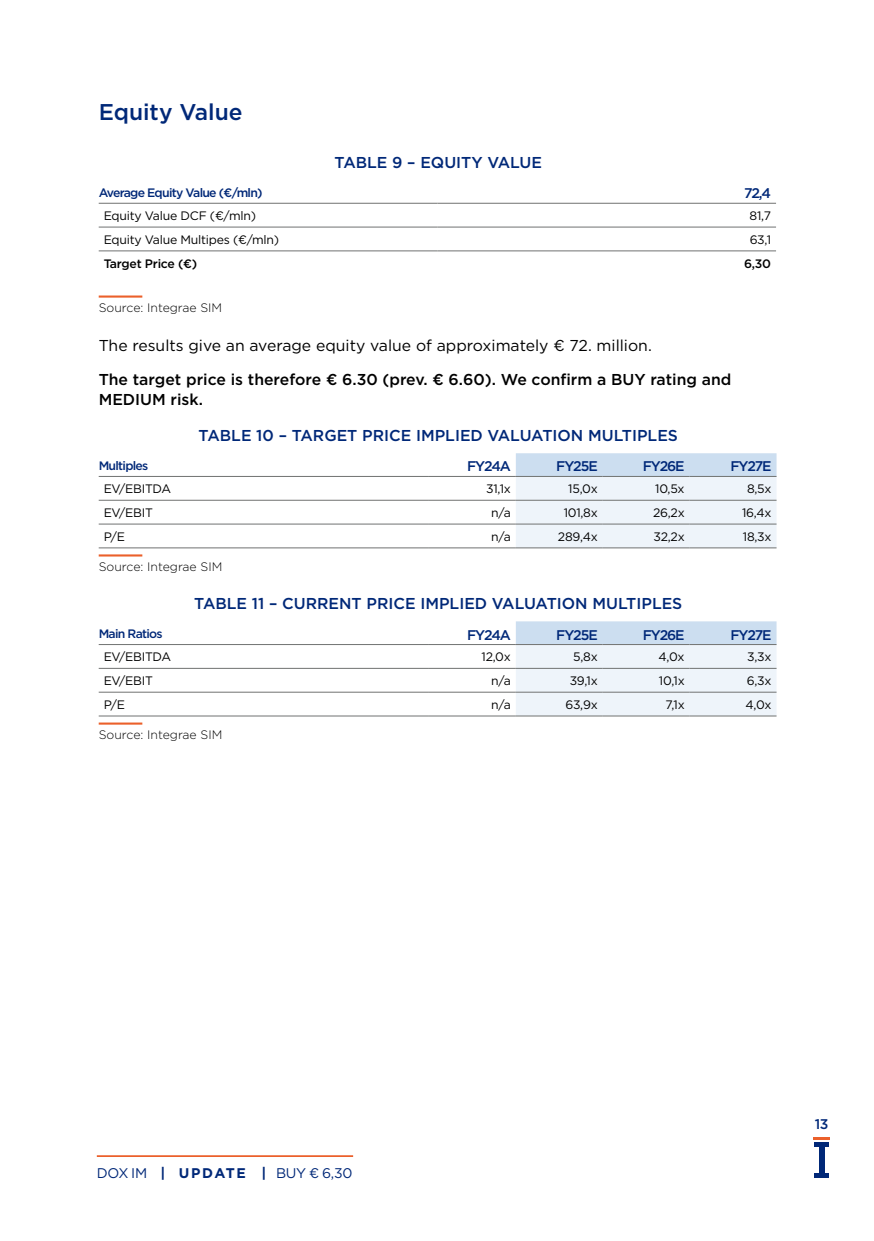
<style>
.page{position:relative;width:874px;height:1241px;background:#fff}
.page>*{position:absolute;margin:0;border:0;box-sizing:border-box;transform-origin:0 0}
.t1{font:500 22.75px "Gotham";color:#002878}
.t2{font:500 15.75px "Gotham";color:#002878}
.t3{font:500 15.75px/19.2px "Gotham";color:#000}
.t4{font:15.75px "Gotham";color:#000}
.t5{font:500 14px "Gotham";letter-spacing:-.08em;color:#002878}
.t6{font:14px "Gotham";letter-spacing:-.025em;color:#002878}
.t7{font:12.25px "Gotham";letter-spacing:-.02em;color:#000}
.t8{font:300 12.25px "Gotham";color:#000}
.t9{font:500 12.25px "Gotham";letter-spacing:-.06em;color:#002878}
.t10{font:500 12.25px "Gotham";letter-spacing:-.02em;color:#000}
.s1{font-weight:700}
</style>
<div class="page">
<div style="left:818px;top:1145px;width:6px;height:28px;background:#002878"></div>
<div style="left:814px;top:1141px;width:14px;height:5px;background:#002878"></div>
<div style="left:814px;top:1172px;width:14px;height:5px;background:#002878"></div>
<hr style="left:812px;top:1136px;width:17px;height:3px;background:#eb602b">
<hr style="left:97px;top:1154px;width:256px;height:2px;background:#eb602b">
<hr style="left:99px;top:295px;width:43px;height:2px;background:#eb602b">
<hr style="left:99px;top:554px;width:43px;height:2px;background:#eb602b">
<hr style="left:99px;top:722px;width:43px;height:2px;background:#eb602b">
<hr style="left:99px;top:203px;width:338px;height:1px;background:#707271">
<hr style="left:437px;top:203px;width:338px;height:1px;background:#707271">
<hr style="left:99px;top:250px;width:338px;height:1px;background:#707271">
<hr style="left:437px;top:250px;width:338px;height:1px;background:#707271">
<hr style="left:99px;top:227px;width:338px;height:1px;background:#707271">
<hr style="left:437px;top:227px;width:338px;height:1px;background:#707271">
<svg style="left:515px;top:453px;width:261px;height:94px;background:#e3ecf5"></svg>
<hr style="left:99px;top:476px;width:329px;height:1px;background:#707271">
<hr style="left:428px;top:476px;width:87px;height:1px;background:#707271">
<hr style="left:515px;top:476px;width:87px;height:1px;background:#707271">
<hr style="left:602px;top:476px;width:87px;height:1px;background:#707271">
<hr style="left:689px;top:476px;width:87px;height:1px;background:#707271">
<hr style="left:99px;top:499px;width:329px;height:1px;background:#707271">
<hr style="left:428px;top:499px;width:87px;height:1px;background:#707271">
<hr style="left:515px;top:499px;width:87px;height:1px;background:#707271">
<hr style="left:602px;top:499px;width:87px;height:1px;background:#707271">
<hr style="left:689px;top:499px;width:87px;height:1px;background:#707271">
<hr style="left:99px;top:523px;width:329px;height:1px;background:#707271">
<hr style="left:428px;top:523px;width:87px;height:1px;background:#707271">
<hr style="left:515px;top:523px;width:87px;height:1px;background:#707271">
<hr style="left:602px;top:523px;width:87px;height:1px;background:#707271">
<hr style="left:689px;top:523px;width:87px;height:1px;background:#707271">
<hr style="left:99px;top:547px;width:329px;height:1px;background:#707271">
<hr style="left:428px;top:547px;width:87px;height:1px;background:#707271">
<hr style="left:515px;top:547px;width:87px;height:1px;background:#707271">
<hr style="left:602px;top:547px;width:87px;height:1px;background:#707271">
<hr style="left:689px;top:547px;width:87px;height:1px;background:#707271">
<svg style="left:515px;top:621px;width:261px;height:94px;background:#e3ecf5"></svg>
<hr style="left:99px;top:644px;width:329px;height:1px;background:#707271">
<hr style="left:428px;top:644px;width:87px;height:1px;background:#707271">
<hr style="left:515px;top:644px;width:87px;height:1px;background:#707271">
<hr style="left:602px;top:644px;width:87px;height:1px;background:#707271">
<hr style="left:689px;top:644px;width:87px;height:1px;background:#707271">
<hr style="left:99px;top:667px;width:329px;height:1px;background:#707271">
<hr style="left:428px;top:667px;width:87px;height:1px;background:#707271">
<hr style="left:515px;top:667px;width:87px;height:1px;background:#707271">
<hr style="left:602px;top:667px;width:87px;height:1px;background:#707271">
<hr style="left:689px;top:667px;width:87px;height:1px;background:#707271">
<hr style="left:99px;top:691px;width:329px;height:1px;background:#707271">
<hr style="left:428px;top:691px;width:87px;height:1px;background:#707271">
<hr style="left:515px;top:691px;width:87px;height:1px;background:#707271">
<hr style="left:602px;top:691px;width:87px;height:1px;background:#707271">
<hr style="left:689px;top:691px;width:87px;height:1px;background:#707271">
<hr style="left:99px;top:715px;width:329px;height:1px;background:#707271">
<hr style="left:428px;top:715px;width:87px;height:1px;background:#707271">
<hr style="left:515px;top:715px;width:87px;height:1px;background:#707271">
<hr style="left:602px;top:715px;width:87px;height:1px;background:#707271">
<hr style="left:689px;top:715px;width:87px;height:1px;background:#707271">
<h1 class="t1" style="left:99px;top:97px;width:145px">Equity Value</h1>
<p class="t2" style="left:334px;top:152px;width:209px">TABLE 9 – EQUITY VALUE</p>
<p class="t9" style="left:99px;top:184px;width:165px">Average Equity Value (€/mln)</p>
<p class="t5" style="left:743px;top:184px;width:28px">72,4</p>
<p class="t7" style="left:104px;top:208px;width:154px">Equity Value DCF (€/mln)</p>
<p class="t7" style="left:749px;top:208px;width:23px">81,7</p>
<p class="t7" style="left:104px;top:232px;width:177px">Equity Value Multipes (€/mln)</p>
<p class="t7" style="left:749px;top:232px;width:23px">63,1</p>
<p class="t10" style="left:104px;top:255px;width:95px">Target Price (€)</p>
<p class="t10" style="left:743px;top:255px;width:29px">6,30</p>
<p class="t8" style="left:99px;top:300px;width:125px">Source: Integrae SIM</p>
<p class="t4" style="left:99px;top:335px;width:554px">The results give an average equity value of approximately € 72. million.</p>
<p class="t3" style="left:99px;top:370px;width:634px">The target price is therefore € 6.30 (prev. € 6.60). We confirm a BUY rating and<br>MEDIUM risk.</p>
<p class="t2" style="left:198px;top:425px;width:480px">TABLE 10 – TARGET PRICE IMPLIED VALUATION MULTIPLES</p>
<p class="t9" style="left:99px;top:457px;width:51px">Multiples</p>
<p class="t5" style="left:467px;top:457px;width:45px">FY24A</p>
<p class="t5" style="left:556px;top:457px;width:43px">FY25E</p>
<p class="t5" style="left:642px;top:457px;width:43px">FY26E</p>
<p class="t5" style="left:730px;top:457px;width:43px">FY27E</p>
<p class="t7" style="left:104px;top:481px;width:69px">EV/EBITDA</p>
<p class="t7" style="left:486px;top:481px;width:26px">31,1x</p>
<p class="t7" style="left:568px;top:481px;width:31px">15,0x</p>
<p class="t7" style="left:655px;top:481px;width:31px">10,5x</p>
<p class="t7" style="left:746px;top:481px;width:26px">8,5x</p>
<p class="t7" style="left:104px;top:505px;width:51px">EV/EBIT</p>
<p class="t7" style="left:491px;top:505px;width:21px">n/a</p>
<p class="t7" style="left:563px;top:505px;width:35px">101,8x</p>
<p class="t7" style="left:652px;top:505px;width:33px">26,2x</p>
<p class="t7" style="left:741px;top:505px;width:31px">16,4x</p>
<p class="t7" style="left:104px;top:528px;width:23px">P/E</p>
<p class="t7" style="left:491px;top:528px;width:21px">n/a</p>
<p class="t7" style="left:557px;top:528px;width:41px">289,4x</p>
<p class="t7" style="left:653px;top:528px;width:33px">32,2x</p>
<p class="t7" style="left:742px;top:528px;width:30px">18,3x</p>
<p class="t8" style="left:99px;top:558px;width:125px">Source: Integrae SIM</p>
<p class="t2" style="left:194px;top:593px;width:489px">TABLE 11 – CURRENT PRICE IMPLIED VALUATION MULTIPLES</p>
<p class="t9" style="left:99px;top:625px;width:65px">Main Ratios</p>
<p class="t5" style="left:467px;top:625px;width:45px">FY24A</p>
<p class="t5" style="left:556px;top:625px;width:43px">FY25E</p>
<p class="t5" style="left:642px;top:625px;width:43px">FY26E</p>
<p class="t5" style="left:730px;top:625px;width:43px">FY27E</p>
<p class="t7" style="left:104px;top:649px;width:69px">EV/EBITDA</p>
<p class="t7" style="left:481px;top:649px;width:31px">12,0x</p>
<p class="t7" style="left:573px;top:649px;width:26px">5,8x</p>
<p class="t7" style="left:658px;top:649px;width:28px">4,0x</p>
<p class="t7" style="left:746px;top:649px;width:26px">3,3x</p>
<p class="t7" style="left:104px;top:673px;width:51px">EV/EBIT</p>
<p class="t7" style="left:491px;top:673px;width:21px">n/a</p>
<p class="t7" style="left:569px;top:673px;width:30px">39,1x</p>
<p class="t7" style="left:658px;top:673px;width:27px">10,1x</p>
<p class="t7" style="left:746px;top:673px;width:26px">6,3x</p>
<p class="t7" style="left:104px;top:696px;width:23px">P/E</p>
<p class="t7" style="left:491px;top:696px;width:21px">n/a</p>
<p class="t7" style="left:565px;top:696px;width:34px">63,9x</p>
<p class="t7" style="left:665px;top:696px;width:21px">7,1x</p>
<p class="t7" style="left:745px;top:696px;width:28px">4,0x</p>
<p class="t8" style="left:99px;top:726px;width:125px">Source: Integrae SIM</p>
<p class="t6" style="left:97px;top:1163px;width:257px">DOX IM <span class="s1">| UPDATE |</span> BUY € 6,30</p>
<p class="t5" style="left:814px;top:1114px;width:15px">13</p>
</div>
